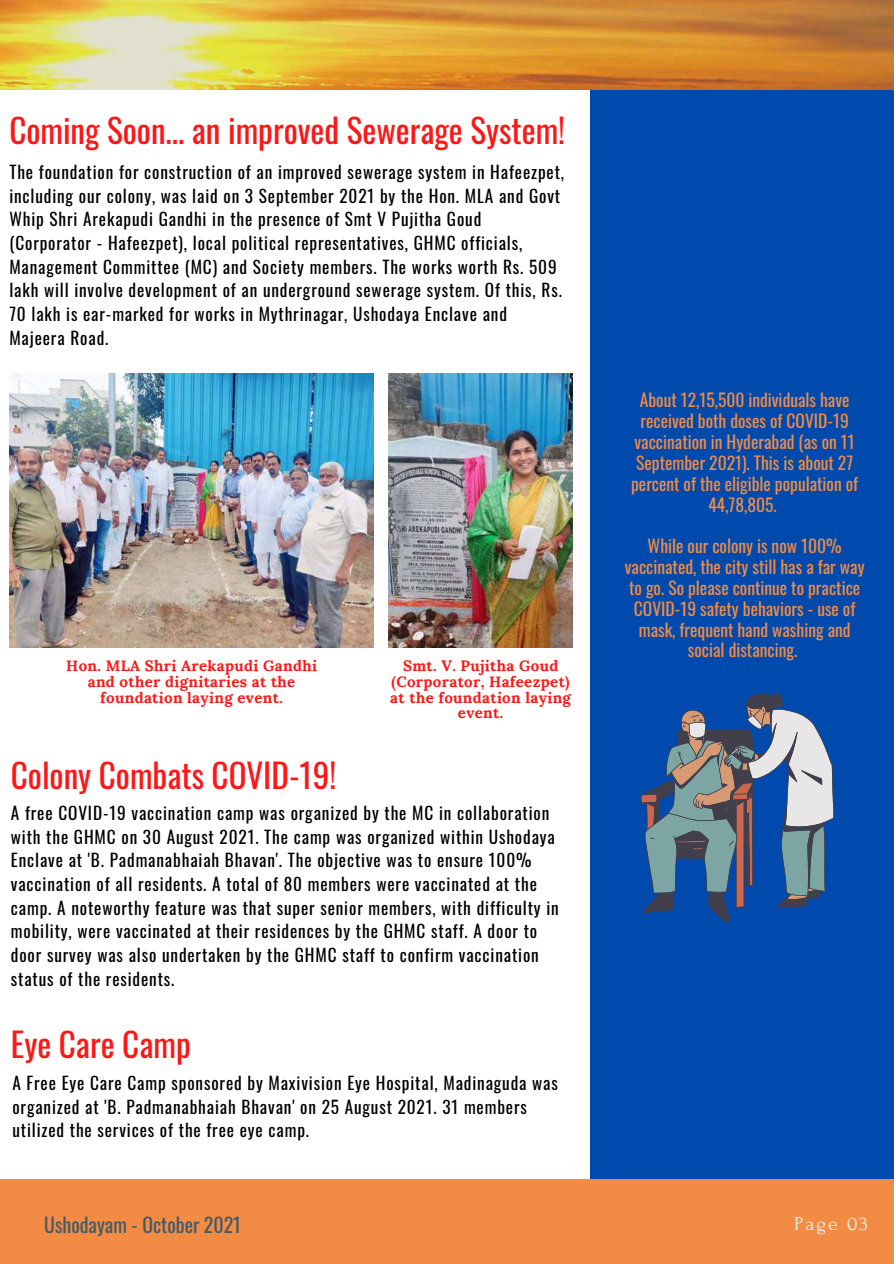
<style>
.page{position:relative;width:894px;height:1264px;background:#fff}
.page>*{position:absolute;margin:0;border:0;box-sizing:border-box;transform-origin:0 0}
.t1{font:33.15px "Oswald";color:#ff1616}
.t2{font:19.8px "Oswald";color:#435967}
.t3{font:19.8px "Forum";letter-spacing:.1em;color:#f9f9f9}
.t4{font:17.55px/20.9px "Oswald";color:#f28b43;text-align:center}
.t5{font:17.25px/23.7px "Oswald";letter-spacing:.05em;color:#000}
.t6{font:700 15px/15.8px "Lora";letter-spacing:.025em;color:#ff1616;text-align:center}
</style>
<div class="page">
<div style="left:590px;top:89px;width:303px;height:1089px;background:#004aad"></div>
<div style="left:0;top:1178px;width:893px;height:85px;background:#f28b43"></div>
<img style="left:0;top:0;width:893px;height:89px">
<img style="left:9px;top:373px;width:364px;height:274px">
<img style="left:388px;top:373px;width:184px;height:274px">
<svg style="left:640px;top:693px;width:194px;height:229px"></svg>
<h1 class="t1" style="left:9px;top:104px;width:557px">Coming Soon... an improved Sewerage System!</h1>
<p class="t5" style="left:9px;top:159px;width:556px">The foundation for construction of an improved sewerage system in Hafeezpet, including our colony, was laid on 3 September 2021 by the Hon. MLA and Govt Whip Shri Arekapudi Gandhi in the presence of Smt V Pujitha Goud (Corporator - Hafeezpet), local political representatives, GHMC officials, Management Committee (MC) and Society members. The works worth Rs. 509 lakh will involve development of an underground sewerage system. Of this, Rs.<br>70 lakh is ear-marked for works in Mythrinagar, Ushodaya Enclave and Majeera Road.</p>
<p class="t6" style="left:66px;top:657px;width:252px">Hon. MLA Shri Arekapudi Gandhi and other dignitaries at the foundation laying event.</p>
<h1 class="t1" style="left:11px;top:749px;width:327px">Colony Combats COVID-19!</h1>
<p class="t6" style="left:390px;top:657px;width:182px">Smt. V. Pujitha Goud (Corporator, Hafeezpet) at the foundation laying event.</p>
<p class="t5" style="left:11px;top:800px;width:549px">A free COVID-19 vaccination camp was organized by the MC in collaboration with the GHMC on 30 August 2021. The camp was organized within Ushodaya Enclave at 'B. Padmanabhaiah Bhavan'. The objective was to ensure 100% vaccination of all residents. A total of 80 members were vaccinated at the camp. A noteworthy feature was that super senior members, with difficulty in mobility, were vaccinated at their residences by the GHMC staff. A door to door survey was also undertaken by the GHMC staff to confirm vaccination status of the residents.</p>
<h1 class="t1" style="left:11px;top:1018px;width:181px">Eye Care Camp</h1>
<p class="t5" style="left:12px;top:1070px;width:547px">A Free Eye Care Camp sponsored by Maxivision Eye Hospital, Madinaguda was organized at 'B. Padmanabhaiah Bhavan' on 25 August 2021. 31 members utilized the services of the free eye camp.</p>
<p class="t4" style="left:631px;top:389px;width:228px">About 12,15,500 individuals have received both doses of COVID-19 vaccination in Hyderabad (as on 11<br>September 2021). This is about 27 percent of the eligible population of<br>44,78,805.</p>
<p class="t4" style="left:624px;top:535px;width:241px">While our colony is now 100% vaccinated, the city still has a far way to go. So please continue to practice<br>COVID-19 safety behaviors - use of mask, frequent hand washing and social distancing.</p>
<p class="t2" style="left:44px;top:1209px;width:198px">Ushodayam - October 2021</p>
<p class="t3" style="left:794px;top:1212px;width:75px">Page 03</p>
</div>
